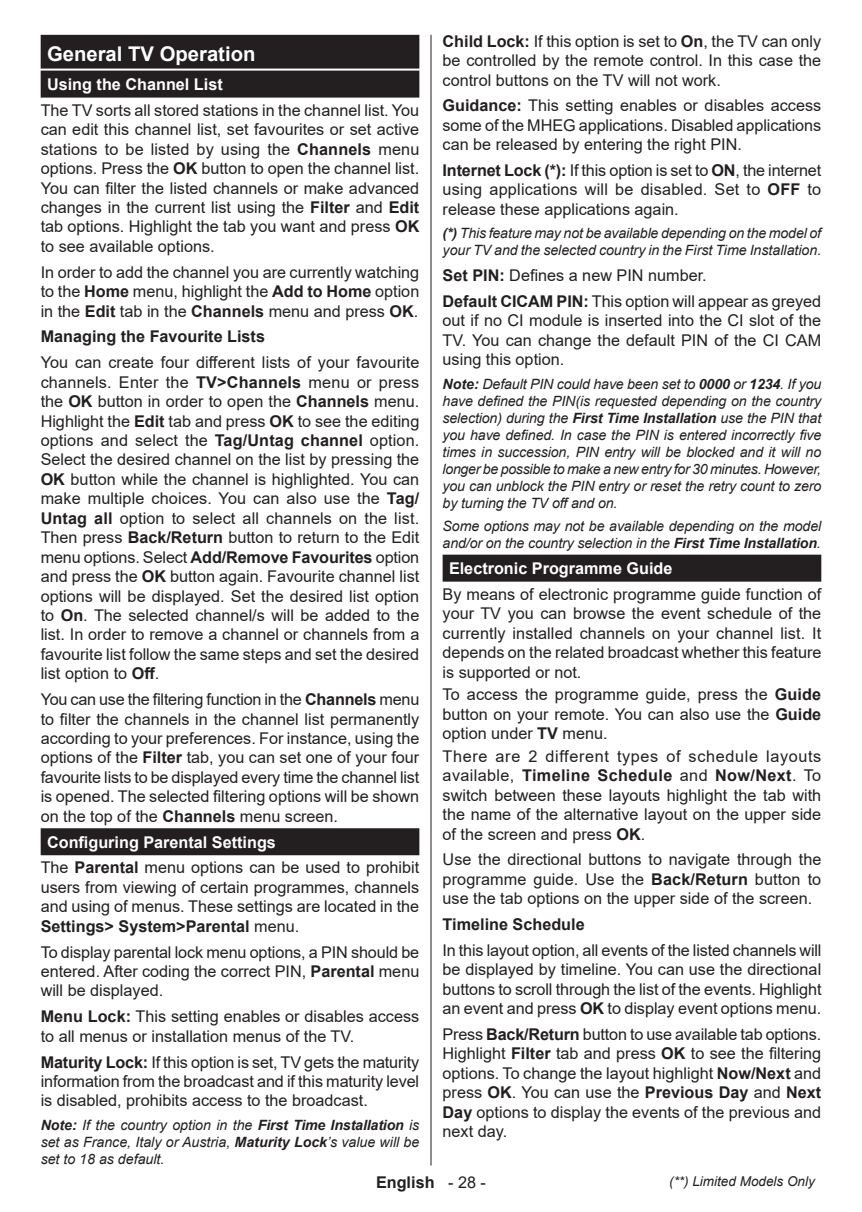
<style>
.page{position:relative;width:862px;height:1212px;background:#fff}
.page>*{position:absolute;margin:0;border:0;box-sizing:border-box;transform-origin:0 0}
.Heading_Siyah_Düzgün{font:700 20.25px "Arial";color:#fff}
.Body_text{font:16.2px/19.3px "Arial";color:#231f20;text-align:justify}
.Heading_Siyah_Düzgün-2{font:700 16.2px "Arial";color:#fff}
.Subhead_1{font:700 16.2px "Arial";color:#231f20}
.Body_text_note{font:italic 14.17px/17.1px "Arial";letter-spacing:-.01em;color:#231f20;text-align:justify}
.t1{font:italic 13.5px "Arial";color:#231f20}
.s1{font-weight:700}
.s2{font-weight:400}
</style>
<div class="page">
<hr style="left:430px;top:35px;width:1px;height:1130px;background:#231f20">
<div style="left:41px;top:35px;width:378px;height:34px;background:#231f20"></div>
<div style="left:41px;top:71px;width:378px;height:27px;background:#231f20"></div>
<div style="left:41px;top:828px;width:378px;height:27px;background:#231f20"></div>
<div style="left:442px;top:555px;width:378px;height:27px;background:#231f20"></div>
<p class="Heading_Siyah_Düzgün" style="left:47px;top:40px;width:210px">General TV Operation</p>
<p class="Heading_Siyah_Düzgün-2" style="left:47px;top:73px;width:177px">Using the Channel List</p>
<p class="Body_text" style="left:41px;top:100px;width:380px">The TV sorts all stored stations in the channel list. You can edit this channel list, set favourites or set active stations to be listed by using the <span class="s1">Channels</span> menu options. Press the <span class="s1">OK</span> button to open the channel list.<br>You can filter the listed channels or make advanced changes in the current list using the <span class="s1">Filter</span> and <span class="s1">Edit </span>tab options. Highlight the tab you want and press <span class="s1">OK </span>to see available options.</p>
<p class="Body_text" style="left:41px;top:262px;width:380px">In order to add the channel you are currently watching to the <span class="s1">Home</span> menu, highlight the <span class="s1">Add to Home</span> option in the <span class="s1">Edit</span> tab in the <span class="s1">Channels</span> menu and press <span class="s1">OK</span>.</p>
<p class="Subhead_1" style="left:41px;top:325px;width:226px">Managing the Favourite Lists</p>
<p class="Body_text" style="left:41px;top:353px;width:380px">You can create four different lists of your favourite channels. Enter the <span class="s1">TV&gt;Channels</span> menu or press the <span class="s1">OK</span> button in order to open the <span class="s1">Channels</span> menu.<br>Highlight the <span class="s1">Edit</span> tab and press <span class="s1">OK</span> to see the editing options and select the <span class="s1">Tag/Untag channel</span> option.<br>Select the desired channel on the list by pressing the <span class="s1">OK</span> button while the channel is highlighted. You can make multiple choices. You can also use the <span class="s1">Tag/ Untag all</span> option to select all channels on the list.<br>Then press <span class="s1">Back/Return</span> button to return to the Edit menu options. Select <span class="s1">Add/Remove Favourites</span> option and press the <span class="s1">OK</span> button again. Favourite channel list options will be displayed. Set the desired list option to <span class="s1">On</span>. The selected channel/s will be added to the list. In order to remove a channel or channels from a favourite list follow the same steps and set the desired list option to <span class="s1">Off</span>.</p>
<p class="Body_text" style="left:41px;top:690px;width:380px">You can use the filtering function in the <span class="s1">Channels</span> menu to filter the channels in the channel list permanently according to your preferences. For instance, using the options of the <span class="s1">Filter</span> tab, you can set one of your four favourite lists to be displayed every time the channel list is opened. The selected filtering options will be shown on the top of the <span class="s1">Channels</span> menu screen.</p>
<p class="Heading_Siyah_Düzgün-2" style="left:47px;top:830px;width:230px">Configuring Parental Settings</p>
<p class="Body_text" style="left:41px;top:858px;width:380px">The <span class="s1">Parental</span> menu options can be used to prohibit users from viewing of certain programmes, channels and using of menus. These settings are located in the <span class="s1">Settings&gt; System&gt;Parental</span> menu.</p>
<p class="Body_text" style="left:41px;top:942px;width:380px">To display parental lock menu options, a PIN should be entered. After coding the correct PIN, <span class="s1">Parental</span> menu will be displayed.</p>
<p class="Body_text" style="left:41px;top:1007px;width:380px"><span class="s1">Menu Lock:</span> This setting enables or disables access to all menus or installation menus of the TV.</p>
<p class="Body_text" style="left:41px;top:1052px;width:380px"><span class="s1">Maturity Lock:</span> If this option is set, TV gets the maturity information from the broadcast and if this maturity level is disabled, prohibits access to the broadcast.</p>
<p class="Body_text_note" style="left:41px;top:1116px;width:380px"><span class="s1">Note:</span> If the country option in the <span class="s1">First Time Installation</span> is set as France, Italy or Austria, <span class="s1">Maturity Lock</span>’s value will be set to 18 as default.</p>
<p class="Body_text" style="left:442px;top:31px;width:380px"><span class="s1">Child Lock:</span> If this option is set to <span class="s1">On</span>, the TV can only be controlled by the remote control. In this case the control buttons on the TV will not work.</p>
<p class="Body_text" style="left:442px;top:96px;width:380px"><span class="s1">Guidance:</span> This setting enables or disables access some of the MHEG applications. Disabled applications can be released by entering the right PIN.</p>
<p class="Body_text" style="left:442px;top:161px;width:380px"><span class="s1">Internet Lock (*):</span> If this option is set to <span class="s1">ON</span>, the internet using applications will be disabled. Set to <span class="s1">OFF</span> to release these applications again.</p>
<p class="Body_text_note" style="left:442px;top:225px;width:380px"><span class="s1">(*)</span> This feature may not be available depending on the model of your TV and the selected country in the First Time Installation.</p>
<p class="Body_text" style="left:442px;top:266px;width:265px"><span class="s1">Set PIN:</span> Defines a new PIN number.</p>
<p class="Body_text" style="left:442px;top:291px;width:380px"><span class="s1">Default CICAM PIN:</span> This option will appear as greyed out if no CI module is inserted into the CI slot of the TV. You can change the default PIN of the CI CAM using this option.</p>
<p class="Body_text_note" style="left:442px;top:375px;width:380px"><span class="s1">Note:</span> Default PIN could have been set to <span class="s1">0000</span> or <span class="s1">1234</span>. If you have defined the PIN(is requested depending on the country selection) during the <span class="s1">First Time Installation</span> use the PIN that you have defined. In case the PIN is entered incorrectly five times in succession, PIN entry will be blocked and it will no longer be possible to make a new entry for 30 minutes. However, you can unblock the PIN entry or reset the retry count to zero by turning the TV off and on.</p>
<p class="Body_text_note" style="left:442px;top:518px;width:380px">Some options may not be available depending on the model and/or on the country selection in the <span class="s1">First Time Installation</span>.</p>
<p class="Heading_Siyah_Düzgün-2" style="left:448px;top:557px;width:225px">Electronic Programme Guide</p>
<p class="Body_text" style="left:442px;top:584px;width:380px">By means of electronic programme guide function of your TV you can browse the event schedule of the currently installed channels on your channel list. It depends on the related broadcast whether this feature is supported or not.</p>
<p class="Body_text" style="left:442px;top:685px;width:380px">To access the programme guide, press the <span class="s1">Guide </span>button on your remote. You can also use the <span class="s1">Guide </span>option under <span class="s1">TV</span> menu.</p>
<p class="Body_text" style="left:442px;top:746px;width:380px">There are 2 different types of schedule layouts available, <span class="s1">Timeline Schedule</span> and <span class="s1">Now/Next</span>. To switch between these layouts highlight the tab with the name of the alternative layout on the upper side of the screen and press <span class="s1">OK</span>.</p>
<p class="Body_text" style="left:442px;top:850px;width:380px">Use the directional buttons to navigate through the programme guide. Use the <span class="s1">Back/Return</span> button to use the tab options on the upper side of the screen.</p>
<p class="Subhead_1" style="left:442px;top:913px;width:143px">Timeline Schedule</p>
<p class="Body_text" style="left:442px;top:940px;width:380px">In this layout option, all events of the listed channels will be displayed by timeline. You can use the directional buttons to scroll through the list of the events. Highlight an event and press <span class="s1">OK</span> to display event options menu.</p>
<p class="Body_text" style="left:442px;top:1024px;width:380px">Press <span class="s1">Back/Return</span> button to use available tab options.<br>Highlight <span class="s1">Filter</span> tab and press <span class="s1">OK</span> to see the filtering options. To change the layout highlight <span class="s1">Now/Next</span> and press <span class="s1">OK</span>. You can use the <span class="s1">Previous Day</span> and <span class="s1">Next Day</span> options to display the events of the previous and next day.</p>
<p class="Subhead_1" style="left:376px;top:1171px;width:111px">English <span class="s2">- 28 -</span></p>
<p class="t1" style="left:668px;top:1173px;width:147px">(**) Limited Models Only</p>
</div>
